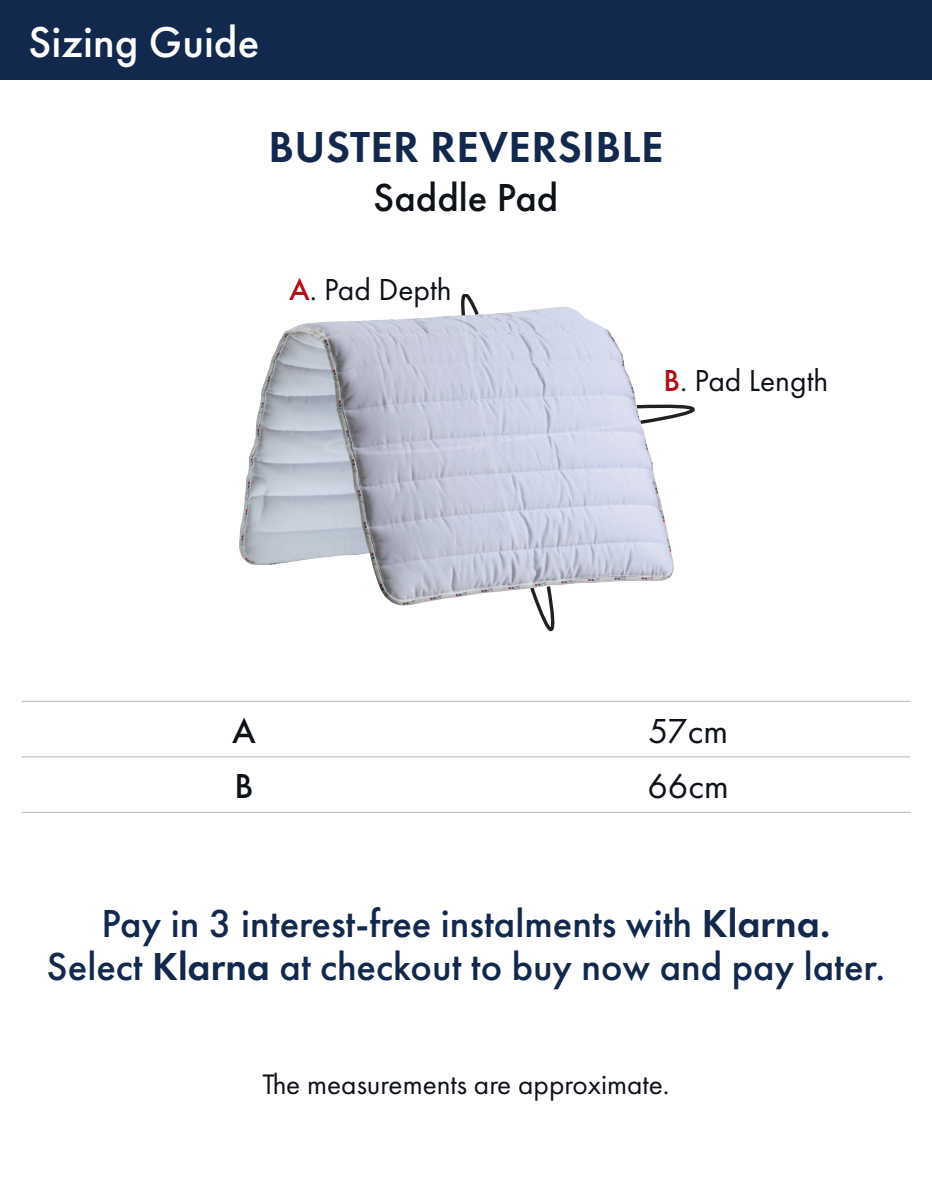
<style>
.page{position:relative;width:932px;height:1193px;background:#fff}
.page>*{position:absolute;margin:0;border:0;box-sizing:border-box;transform-origin:0 0}
.t1{font:600 45px "Futura PT";letter-spacing:.01em;color:#12284c}
.t2{font:500 44.77px "Futura PT";color:#fff}
.t3{font:500 40.5px/42.8px "Futura PT";color:#12284c;text-align:center}
.t4{font:500 40.5px "Futura PT";color:#0d1118}
.t5{font:36px "Futura PT";color:#0d1118}
.t6{font:500 36px "Futura PT";color:#0d1118}
.t7{font:31.5px "Futura PT";color:#0d1118}
.t8{font:29.25px "Futura PT";color:#0d1118}
.s1{font-weight:500;color:#b00d15}
.s2{font-weight:600}
</style>
<div class="page">
<div style="left:0;top:0;width:931px;height:80px;background:#12284c"></div>
<img style="left:239px;top:322px;width:435px;height:283px">
<svg style="left:498px;top:488px;width:60px;height:143px"></svg>
<svg style="left:324px;top:294px;width:371px;height:184px"></svg>
<hr style="left:22px;top:701px;width:444px;height:1px;background:#bcbdc0">
<hr style="left:466px;top:701px;width:443px;height:1px;background:#bcbdc0">
<hr style="left:22px;top:756px;width:444px;height:1px;background:#bcbdc0">
<hr style="left:466px;top:756px;width:443px;height:1px;background:#bcbdc0">
<hr style="left:22px;top:812px;width:444px;height:1px;background:#bcbdc0">
<hr style="left:466px;top:812px;width:443px;height:1px;background:#bcbdc0">
<p class="t2" style="left:29px;top:16px;width:232px">Sizing Guide</p>
<p class="t1" style="left:268px;top:119px;width:396px">BUSTER REVERSIBLE</p>
<p class="t4" style="left:373px;top:173px;width:186px">Saddle Pad</p>
<p class="t7" style="left:289px;top:271px;width:164px"><span class="s1">A</span>. Pad Depth</p>
<p class="t7" style="left:663px;top:362px;width:166px"><span class="s1">B</span>. Pad Length</p>
<p class="t6" style="left:232px;top:709px;width:25px">A</p>
<p class="t5" style="left:648px;top:709px;width:81px">57cm</p>
<p class="t6" style="left:234px;top:765px;width:20px">B</p>
<p class="t5" style="left:647px;top:765px;width:83px">66cm</p>
<p class="t3" style="left:47px;top:902px;width:839px">Pay in 3 interest-free instalments with <span class="s2">Klarna.<br></span>Select <span class="s2">Klarna</span> at checkout to buy now and pay later.</p>
<p class="t8" style="left:262px;top:1067px;width:408px">The measurements are approximate.</p>
</div>
